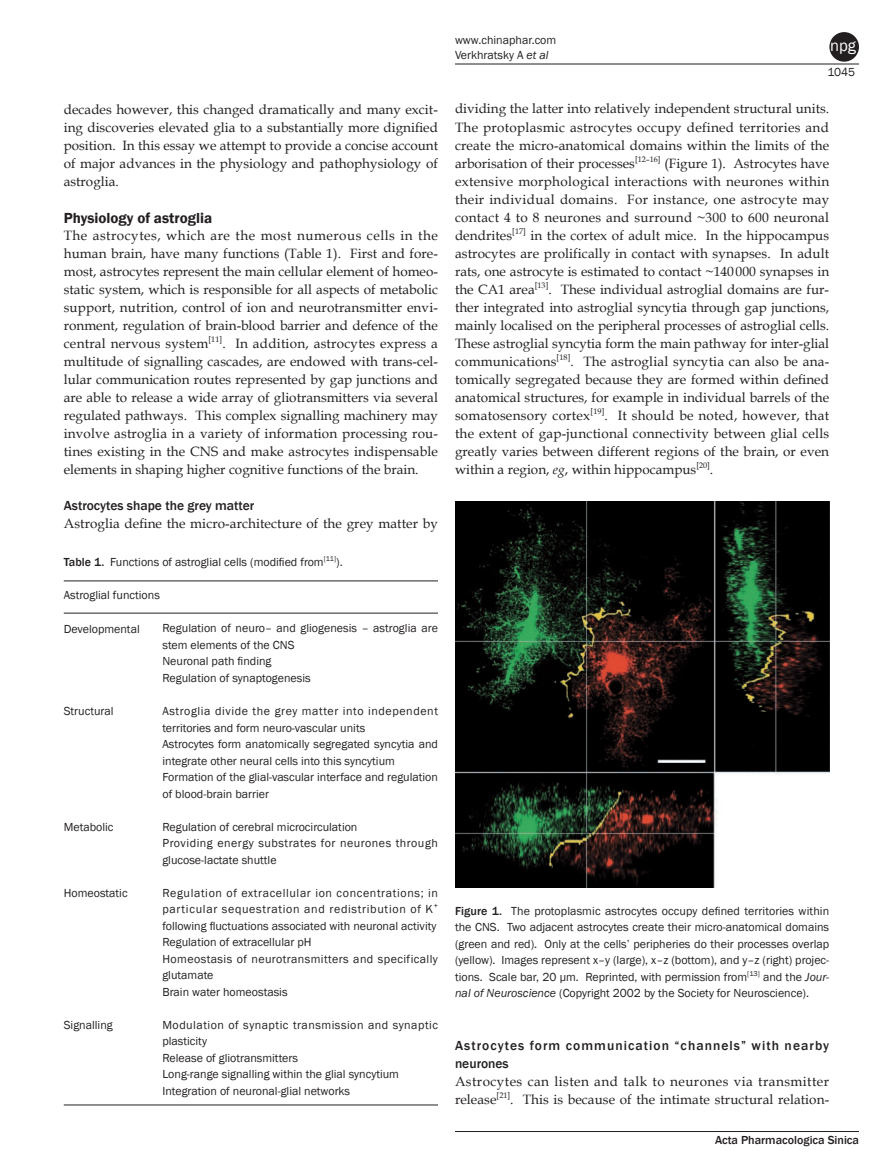
<style>
.page{position:relative;width:893px;height:1170px;background:#fff}
.page>*{position:absolute;margin:0;border:0;box-sizing:border-box;transform-origin:0 0}
.t1{font:16.5px "Franklin Gothic";color:#fff}
.t2{font:600 15px "Franklin Gothic";color:#231f20}
.t3{font:13.5px/18px "Book Antiqua";letter-spacing:.005em;color:#231f20;text-align:justify}
.t4{font:13.5px "Book Antiqua 2";color:#231f20}
.t5{font:500 13.5px/18px "Franklin Gothic";letter-spacing:.075em;color:#231f20}
.t6{font:500 13.5px "Franklin Gothic";color:#231f20}
.t7{font:12px/16.5px "Franklin Gothic";color:#231f20}
.t8{font:12px "Franklin Gothic Book 2";color:#231f20}
.t9{font:12px/16.5px "Franklin Gothic";letter-spacing:.05em;color:#231f20}
.t10{font:500 12px "Franklin Gothic";color:#231f20}
.s1{font-family:"Franklin Gothic";font-weight:500}
.s2{font-family:"Franklin Gothic"}
.s3{font-style:italic}
.s4{font-family:"Franklin Gothic";font-style:italic}
</style>
<div class="page">
<hr style="left:455px;top:64px;width:404px;height:1px;background:#231f20">
<hr style="left:455px;top:1131px;width:404px;height:1px;background:#231f20">
<div style="left:829px;top:32px;width:30px;height:30px;background:#231f20;border-radius:50%"></div>
<hr style="left:64px;top:580px;width:374px;height:1px;background:#231f20">
<hr style="left:64px;top:612px;width:374px;height:1px;background:#231f20">
<hr style="left:64px;top:1104px;width:374px;height:1px;background:#231f20">
<img style="left:455px;top:501px;width:374px;height:386px">
<p class="t3" style="left:64px;top:100px;width:376px">decades however, this changed dramatically and many excit-</p>
<p class="t4" style="left:64px;top:117px;width:376px">ing discoveries elevated glia to a substantially more dignified</p>
<p class="t3" style="left:64px;top:136px;width:376px">position. In this essay we attempt to provide a concise account of major advances in the physiology and pathophysiology of astroglia.</p>
<p class="t2" style="left:64px;top:208px;width:150px">Physiology of astroglia</p>
<p class="t3" style="left:64px;top:226px;width:376px">The astrocytes, which are the most numerous cells in the human brain, have many functions (Table 1). First and fore&shy;most, astrocytes represent the main cellular element of homeo&shy;static system, which is responsible for all aspects of metabolic support, nutrition, control of ion and neurotransmitter envi&shy;ronment, regulation of brain-blood barrier and defence of the central nervous system<sup>[11]</sup>. In addition, astrocytes express a multitude of signalling cascades, are endowed with trans-cel&shy;lular communication routes represented by gap junctions and are able to release a wide array of gliotransmitters via several regulated pathways. This complex signalling machinery may involve astroglia in a variety of information processing rou&shy;tines existing in the CNS and make astrocytes indispensable elements in shaping higher cognitive functions of the brain.</p>
<p class="t6" style="left:64px;top:496px;width:192px">Astrocytes shape the grey matter</p>
<p class="t4" style="left:64px;top:513px;width:376px">Astroglia define the micro-architecture of the grey matter by</p>
<p class="t8" style="left:64px;top:555px;width:280px"><span class="s1">Table 1.</span> Functions of astroglial cells (modified from<sup>[11]</sup><span class="s2">).</span></p>
<p class="t7" style="left:64px;top:587px;width:98px">Astroglial functions</p>
<p class="t7" style="left:64px;top:621px;width:77px">Developmental</p>
<p class="t7" style="left:162px;top:620px;width:277px">Regulation of neuro– and gliogenesis – astroglia are stem elements of the CNS</p>
<p class="t8" style="left:162px;top:654px;width:111px">Neuronal path finding</p>
<p class="t7" style="left:162px;top:670px;width:150px">Regulation of synaptogenesis</p>
<p class="t7" style="left:162px;top:703px;width:277px">Astroglia divide the grey matter into independent territories and form neuro-vascular units<br>Astrocytes form anatomically segregated syncytia and integrate other neural cells into this syncytium Formation of the glial-vascular interface and regulation of blood-brain barrier</p>
<p class="t7" style="left:162px;top:818px;width:277px">Regulation of cerebral microcirculation<br>Providing energy substrates for neurones through glucose-lactate shuttle</p>
<p class="t9" style="left:162px;top:884px;width:277px">Regulation of extracellular ion concentrations; in particular sequestration and redistribution of K<sup>+</sup></p>
<p class="t8" style="left:162px;top:918px;width:275px">following fluctuations associated with neuronal activity</p>
<p class="t7" style="left:162px;top:934px;width:277px">Regulation of extracellular pH<br>Homeostasis of neurotransmitters and specifically glutamate<br>Brain water homeostasis</p>
<p class="t7" style="left:162px;top:1016px;width:277px">Modulation of synaptic transmission and synaptic plasticity<br>Release of gliotransmitters<br>Long-range signalling within the glial syncytium Integration of neuronal-glial networks</p>
<p class="t7" style="left:64px;top:703px;width:51px">Structural</p>
<p class="t7" style="left:64px;top:819px;width:51px">Metabolic</p>
<p class="t7" style="left:64px;top:885px;width:65px">Homeostatic</p>
<p class="t7" style="left:64px;top:1017px;width:50px">Signalling</p>
<p class="t7" style="left:455px;top:33px;width:103px;line-height:15px">www.chinaphar.com<br>Verkhratsky A <span class="s3">et al</span></p>
<p class="t1" style="left:830px;top:35px;width:27px">npg</p>
<p class="t7" style="left:827px;top:64px;width:29px">1045</p>
<p class="t3" style="left:455px;top:100px;width:376px">dividing the latter into relatively independent structural units.<br>The protoplasmic astrocytes occupy defined territories and create the micro-anatomical domains within the limits of the arborisation of their processes<sup>[12–16]</sup> (Figure 1). Astrocytes have extensive morphological interactions with neurones within their individual domains. For instance, one astrocyte may contact 4 to 8 neurones and surround ~300 to 600 neuronal dendrites<sup>[17]</sup> in the cortex of adult mice. In the hippocampus astrocytes are prolifically in contact with synapses. In adult rats, one astrocyte is estimated to contact ~140 000 synapses in the CA1 area<sup>[13]</sup>. These individual astroglial domains are fur&shy;ther integrated into astroglial syncytia through gap junctions, mainly localised on the peripheral processes of astroglial cells.<br>These astroglial syncytia form the main pathway for inter-glial communications<sup>[18]</sup>. The astroglial syncytia can also be ana-</p>
<p class="t4" style="left:455px;top:369px;width:376px">tomically segregated because they are formed within defined</p>
<p class="t3" style="left:455px;top:388px;width:376px">anatomical structures, for example in individual barrels of the somatosensory cortex<sup>[19]</sup>. It should be noted, however, that the extent of gap-junctional connectivity between glial cells greatly varies between different regions of the brain, or even within a region, <span class="s3">eg</span>, within hippocampus<sup>[20]</sup>.</p>
<p class="t8" style="left:455px;top:903px;width:376px"><span class="s1">Figure 1.</span> The protoplasmic astrocytes occupy defined territories within</p>
<p class="t7" style="left:455px;top:919px;width:376px;text-align:justify">the CNS. Two adjacent astrocytes create their micro-anatomical domains (green and red). Only at the cells’ peripheries do their processes overlap (yellow). Images represent x–y (large), x–z (bottom), and y–z (right) projec-</p>
<p class="t8" style="left:455px;top:969px;width:376px">tions. Scale bar, 20 μm. Reprinted, with permission from<sup>[13]</sup> <span class="s2">and the</span> <span class="s4">Jour-</span></p>
<p class="t7" style="left:455px;top:985px;width:356px"><span class="s3">nal of Neuroscience</span> (Copyright 2002 by the Society for Neuroscience).</p>
<p class="t5" style="left:455px;top:1036px;width:376px">Astrocytes form communication “channels” with nearby neurones</p>
<p class="t3" style="left:455px;top:1072px;width:376px">Astrocytes can listen and talk to neurones via transmitter release<sup>[21]</sup>. This is because of the intimate structural relation-</p>
<p class="t10" style="left:715px;top:1132px;width:145px">Acta Pharmacologica Sinica</p>
</div>
